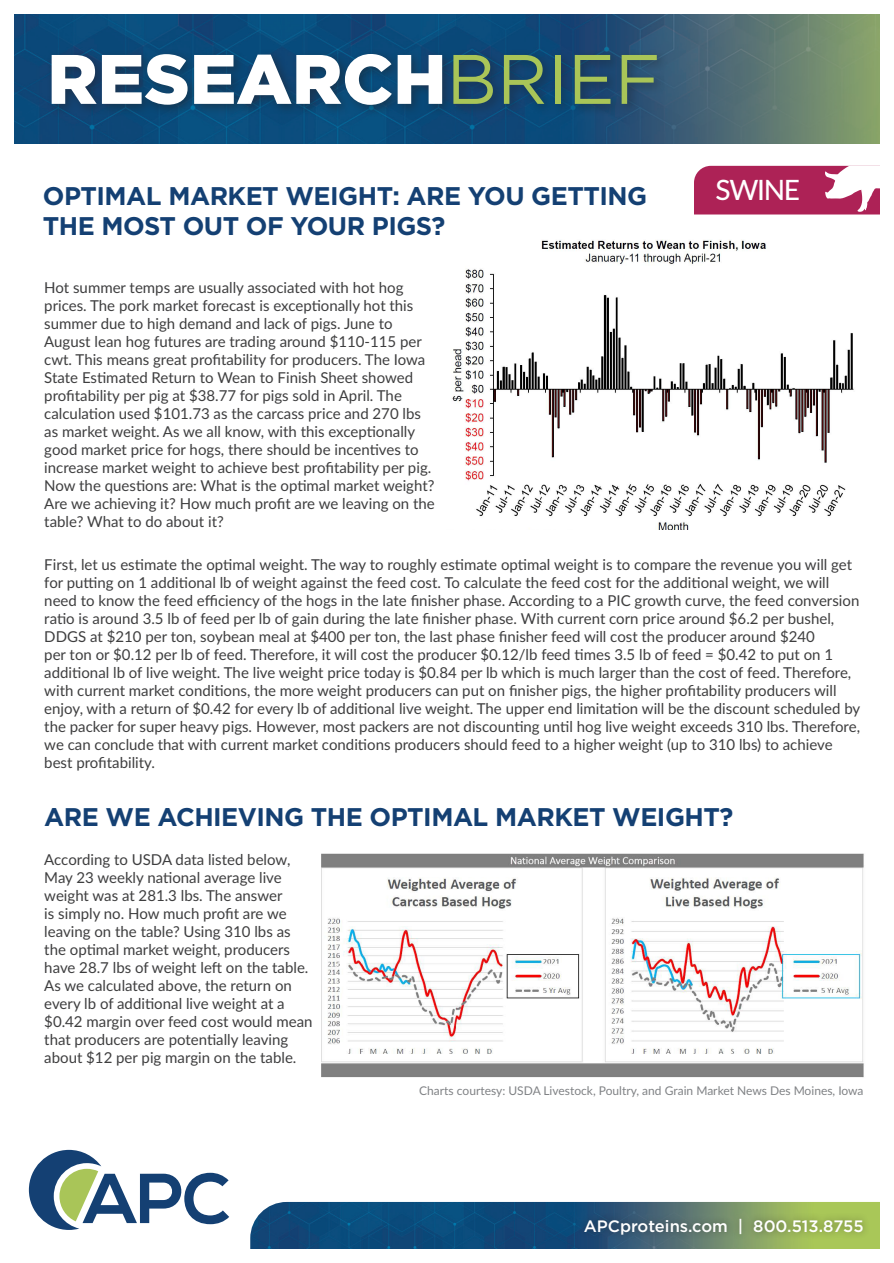
<style>
.page{position:relative;width:894px;height:1263px;background:#fff}
.page>*{position:absolute;margin:0;border:0;box-sizing:border-box;transform-origin:0 0}
.t1{font:900 69.9px "Gotham";color:#fff}
.t2{font:500 28.05px "Lato";letter-spacing:-.05em;color:#fff}
.t3{font:700 25.5px "Gotham";letter-spacing:-.02em;color:#144073}
.t4{font:500 16.5px "Gotham";color:#fff}
.t5{font:15px/18px "Lato";color:#3e3e3f}
.t6{font:12px "Lato";color:#808285}
.s1{font-weight:400;color:#a9c558}
</style>
<div class="page">
<svg style="left:694px;top:166px;width:186px;height:48px"></svg>
<img style="left:14px;top:14px;width:866px;height:129px">
<img style="left:250px;top:1201px;width:630px;height:48px">
<div style="left:576px;top:1211px;width:294px;height:30px;background:#231f20;opacity:.45"></div>
<svg style="left:29px;top:1149px;width:200px;height:80px"></svg>
<div style="left:46px;top:48px;width:623px;height:70px;background:#231f20;opacity:.45"></div>
<img style="left:452px;top:240px;width:402px;height:290px">
<img style="left:321px;top:853px;width:543px;height:225px">
<p class="t1" style="left:47px;top:31px;width:614px">RESEARCH<span class="s1">BRIEF</span></p>
<p class="t3" style="left:43px;top:179px;width:605px">OPTIMAL MARKET WEIGHT: ARE YOU GETTING</p>
<p class="t3" style="left:43px;top:209px;width:404px">THE MOST OUT OF YOUR PIGS?</p>
<p class="t5" style="left:44px;top:278px;width:392px">Hot summer temps are usually associated with hot hog prices. The pork market forecast is exceptionally hot this summer due to high demand and lack of pigs. June to August lean hog futures are trading around $110-115 per cwt. This means great profitability for producers. The Iowa State Estimated Return to Wean to Finish Sheet showed profitability per pig at $38.77 for pigs sold in April. The calculation used $101.73 as the carcass price and 270 lbs as market weight. As we all know, with this exceptionally good market price for hogs, there should be incentives to increase market weight to achieve best profitability per pig.<br>Now the questions are: What is the optimal market weight?<br>Are we achieving it? How much profit are we leaving on the table? What to do about it?</p>
<p class="t2" style="left:715px;top:170px;width:86px">SWINE</p>
<p class="t5" style="left:44px;top:555px;width:817px">First, let us estimate the optimal weight. The way to roughly estimate optimal weight is to compare the revenue you will get for putting on 1 additional lb of weight against the feed cost. To calculate the feed cost for the additional weight, we will need to know the feed efficiency of the hogs in the late finisher phase. According to a PIC growth curve, the feed conversion ratio is around 3.5 lb of feed per lb of gain during the late finisher phase. With current corn price around $6.2 per bushel, DDGS at $210 per ton, soybean meal at $400 per ton, the last phase finisher feed will cost the producer around $240<br>per ton or $0.12 per lb of feed. Therefore, it will cost the producer $0.12/lb feed times 3.5 lb of feed = $0.42 to put on 1 additional lb of live weight. The live weight price today is $0.84 per lb which is much larger than the cost of feed. Therefore, with current market conditions, the more weight producers can put on finisher pigs, the higher profitability producers will enjoy, with a return of $0.42 for every lb of additional live weight. The upper end limitation will be the discount scheduled by the packer for super heavy pigs. However, most packers are not discounting until hog live weight exceeds 310 lbs. Therefore, we can conclude that with current market conditions producers should feed to a higher weight (up to 310 lbs) to achieve best profitability.</p>
<p class="t3" style="left:44px;top:800px;width:690px">ARE WE ACHIEVING THE OPTIMAL MARKET WEIGHT?</p>
<p class="t5" style="left:44px;top:850px;width:269px">According to USDA data listed below, May 23 weekly national average live weight was at 281.3 lbs. The answer<br>is simply no. How much profit are we leaving on the table? Using 310 lbs as the optimal market weight, producers have 28.7 lbs of weight left on the table.<br>As we calculated above, the return on every lb of additional live weight at a $0.42 margin over feed cost would mean that producers are potentially leaving about $12 per pig margin on the table.</p>
<p class="t6" style="left:419px;top:1082px;width:445px">Charts courtesy: USDA Livestock, Poultry, and Grain Market News Des Moines, Iowa</p>
<p class="t4" style="left:583px;top:1215px;width:281px">APCproteins.com | 800.513.8755</p>
</div>
